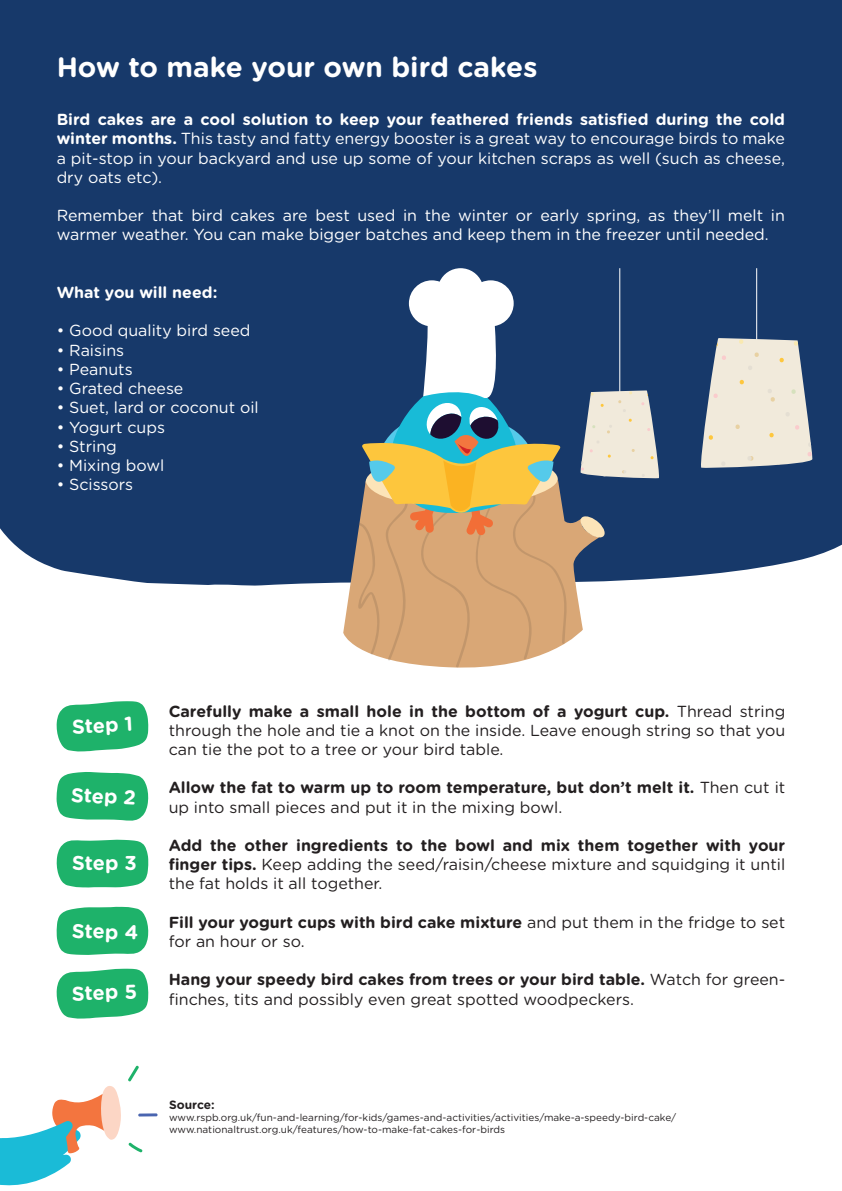
<style>
.page{position:relative;width:842px;height:1191px;background:#fff}
.page>*{position:absolute;margin:0;border:0;box-sizing:border-box;transform-origin:0 0}
.t1{font:700 28px "Gotham Rounded";color:#fff}
.t2{font:700 20px "Gotham Rounded";color:#fff}
.t3{font:16px/19.2px "Gotham Rounded";color:#231f20;text-align:justify}
.t4{font:16px/19.2px "Gotham Rounded";color:#fff;text-align:justify}
.t5{font:700 16px/19.2px "Gotham Rounded";color:#231f20}
.t6{font:700 16px "Gotham Rounded";color:#fff}
.t7{font:700 12px "Gotham Rounded";color:#231f20}
.t8{font:10px/12px "Gotham Rounded";color:#231f20}
.s1{font-weight:700}
.s2{font-weight:400}
</style>
<div class="page">
<div style="left:0;top:0;width:842px;height:586px;background:#17396a"></div>
<svg style="left:343px;top:479px;width:256px;height:189px"></svg>
<svg style="left:579px;top:515px;width:27px;height:24px"></svg>
<svg style="left:358px;top:268px;width:209px;height:399px;background:#9d9583"></svg>
<svg style="left:56px;top:701px;width:92px;height:50px;background:#3cbc7d"></svg>
<svg style="left:56px;top:839px;width:92px;height:48px;background:#34b978"></svg>
<svg style="left:56px;top:968px;width:92px;height:50px;background:#3cbc7e"></svg>
<svg style="left:57px;top:772px;width:92px;height:49px;background:#38ba7b"></svg>
<svg style="left:57px;top:906px;width:92px;height:49px;background:#38ba7b"></svg>
<svg style="left:0;top:1065px;width:158px;height:121px"></svg>
<hr style="left:756px;top:268px;width:1px;height:73px;background:#fff">
<hr style="left:619px;top:268px;width:1px;height:124px;background:#fff">
<svg style="left:698px;top:338px;width:115px;height:130px;background:#cacac5"></svg>
<svg style="left:580px;top:390px;width:82px;height:89px;background:#c5c6c3"></svg>
<h1 class="t1" style="left:57px;top:47px;width:482px">How to make your own bird cakes</h1>
<p class="t4" style="left:57px;top:109px;width:730px"><span class="s1">Bird cakes are a cool solution to keep your feathered friends satisfied during the cold winter months.</span> This tasty and fatty energy booster is a great way to encourage birds to make a pit-stop in your backyard and use up some of your kitchen scraps as well (such as cheese, dry oats etc).</p>
<p class="t4" style="left:57px;top:205px;width:730px">Remember that bird cakes are best used in the winter or early spring, as they’ll melt in warmer weather. You can make bigger batches and keep them in the freezer until needed.</p>
<p class="t6" style="left:57px;top:281px;width:162px">What you will need:</p>
<p class="t4" style="left:57px;top:320px;width:195px">• Good quality bird seed</p>
<p class="t4" style="left:57px;top:340px;width:69px">• Raisins</p>
<p class="t4" style="left:57px;top:359px;width:77px">• Peanuts</p>
<p class="t4" style="left:57px;top:378px;width:128px">• Grated cheese</p>
<p class="t4" style="left:57px;top:397px;width:204px">• Suet, lard or coconut oil</p>
<p class="t4" style="left:57px;top:416px;width:110px">• Yogurt cups</p>
<p class="t4" style="left:57px;top:436px;width:62px">• String</p>
<p class="t4" style="left:57px;top:455px;width:109px">• Mixing bowl</p>
<p class="t4" style="left:57px;top:474px;width:78px">• Scissors</p>
<p class="t2" style="left:71px;top:712px;width:62px;rotate:-3deg">Step 1</p>
<p class="t2" style="left:72px;top:780px;width:66px;rotate:3deg">Step 2</p>
<p class="t2" style="left:72px;top:849px;width:66px;rotate:-1deg">Step 3</p>
<p class="t2" style="left:72px;top:916px;width:68px;rotate:1deg">Step 4</p>
<p class="t2" style="left:72px;top:979px;width:67px;rotate:-2deg">Step 5</p>
<p class="t3" style="left:169px;top:700px;width:618px"><span class="s1">Carefully make a small hole in the bottom of a yogurt cup.</span> Thread string through the hole and tie a knot on the inside. Leave enough string so that you can tie the pot to a tree or your bird table.</p>
<p class="t5" style="left:169px;top:777px;width:618px">Allow the fat to warm up to room temperature, but don’t melt it. <span class="s2">Then cut it up into small pieces and put it in the mixing bowl.</span></p>
<p class="t3" style="left:169px;top:835px;width:618px"><span class="s1">Add the other ingredients to the bowl and mix them together with your finger tips.</span> Keep adding the seed/raisin/cheese mixture and squidging it until the fat holds it all together.</p>
<p class="t3" style="left:169px;top:911px;width:618px"><span class="s1">Fill your yogurt cups with bird cake mixture</span> and put them in the fridge to set for an hour or so.</p>
<p class="t3" style="left:169px;top:969px;width:618px"><span class="s1">Hang your speedy bird cakes from trees or your bird table.</span> Watch for green&shy;finches, tits and possibly even great spotted woodpeckers.</p>
<p class="t7" style="left:169px;top:1095px;width:47px">Source:</p>
<p class="t8" style="left:169px;top:1110px;width:509px">www.rspb.org.uk/fun-and-learning/for-kids/games-and-activities/activities/make-a-speedy-bird-cake/ www.nationaltrust.org.uk/features/how-to-make-fat-cakes-for-birds</p>
</div>
